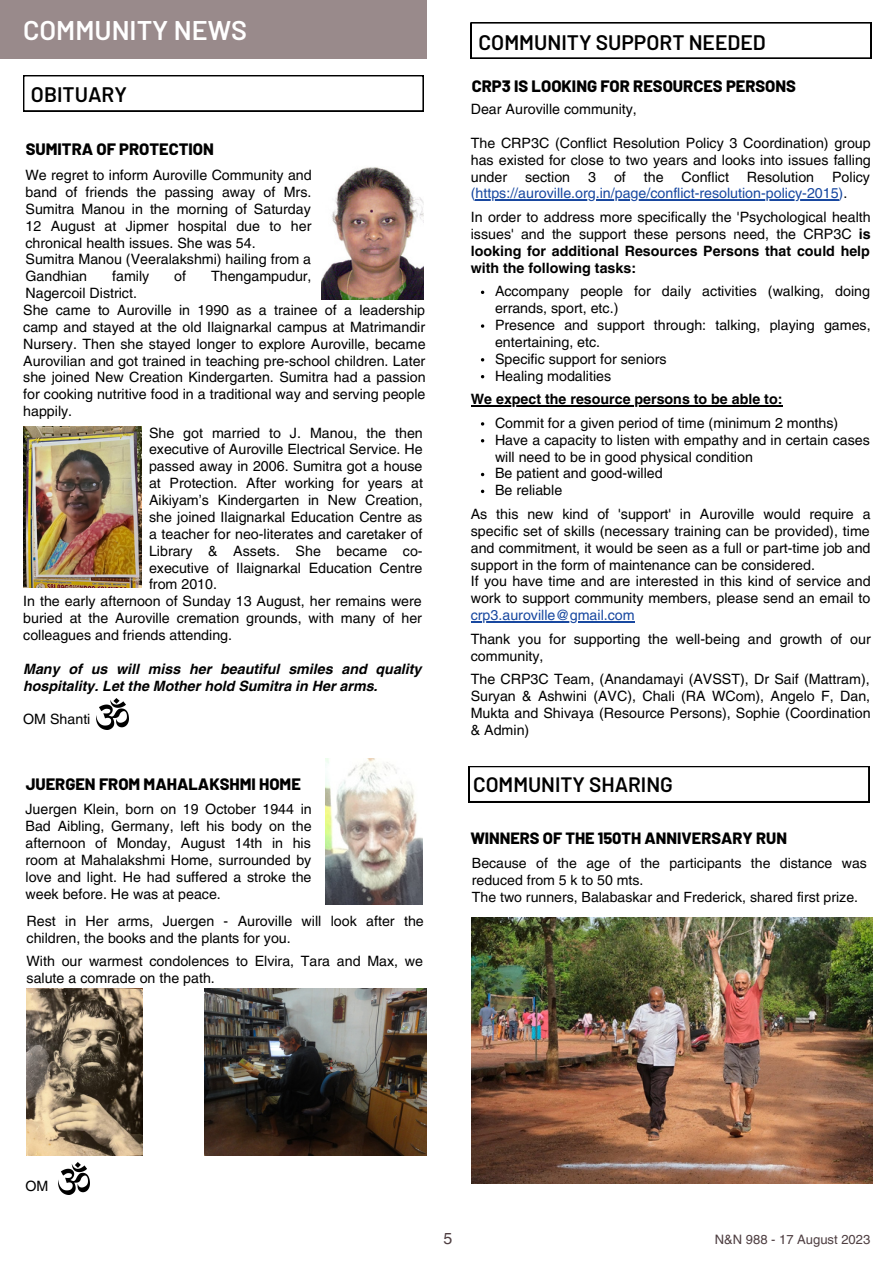
<style>
.page{position:relative;width:893px;height:1264px;background:#fff}
.page>*{position:absolute;margin:0;border:0;box-sizing:border-box;transform-origin:0 0}
.t1{font:600 27px "Barlow";color:#fff}
.t2{font:600 21px "Barlow";color:#000}
.t3{font:600 20.85px "Barlow";color:#000}
.t4{font:800 16.5px "Barlow";color:#000}
.t5{font:800 16.35px "Barlow";color:#000}
.t6{font:16.05px "Helvetica LT Pro";color:#4e3e41}
.t7{font:14.25px/16.8px "Helvetica LT Pro";color:#000;text-align:justify}
.t8{font:italic 700 14.25px/16.8px "Helvetica LT Pro";color:#000}
.t9{font:14.25px/16.8px "Helvetica LT Pro";color:#1848a0}
.t10{font:700 14.25px "Helvetica LT Pro";color:#000}
.t11{font:14.1px/16.8px "Helvetica LT Pro";color:#000}
.t12{font:13.05px "Helvetica LT Pro";color:#4e3e41}
.s1{color:#000}
.s2{font-weight:700}
.s3{color:#1848a0}
</style>
<div class="page">
<svg style="left:471px;top:22px;width:400px;height:36px"></svg>
<svg style="left:481px;top:324px;width:3px;height:4px"></svg>
<hr style="left:475px;top:199px;width:363px;height:2px;background:#1848a0">
<hr style="left:471px;top:405px;width:311px;height:1px;background:#000">
<hr style="left:471px;top:621px;width:163px;height:1px;background:#1848a0">
<div style="left:0;top:0;width:426px;height:58px;background:#998a8b"></div>
<img style="left:58px;top:1162px;width:32px;height:32px">
<img style="left:325px;top:758px;width:97px;height:146px">
<img style="left:204px;top:988px;width:222px;height:167px">
<img style="left:27px;top:988px;width:115px;height:167px">
<svg style="left:23px;top:75px;width:400px;height:36px"></svg>
<img style="left:97px;top:698px;width:31px;height:31px">
<img style="left:321px;top:167px;width:102px;height:132px">
<img style="left:23px;top:426px;width:118px;height:161px">
<svg style="left:469px;top:766px;width:400px;height:36px"></svg>
<img style="left:472px;top:917px;width:400px;height:266px">
<p class="t1" style="left:23px;top:13px;width:225px">COMMUNITY NEWS</p>
<p class="t2" style="left:31px;top:81px;width:98px">OBITUARY</p>
<p class="t4" style="left:26px;top:139px;width:189px">SUMITRA OF PROTECTION</p>
<p class="t7" style="left:25px;top:168px;width:288px">We regret to inform Auroville Community and band of friends the passing away of Mrs.<br>Sumitra Manou in the morning of Saturday 12 August at Jipmer hospital due to her chronical health issues. She was 54.</p>
<p class="t7" style="left:25px;top:252px;width:287px">Sumitra Manou (Veeralakshmi) hailing from a<br>Gandhian</p>
<p class="t7" style="left:112px;top:269px;width:39px">family</p>
<p class="t7" style="left:174px;top:269px;width:13px">of</p>
<p class="t7" style="left:211px;top:269px;width:102px">Thengampudur,</p>
<p class="t7" style="left:25px;top:286px;width:113px">Nagercoil District.</p>
<p class="t7" style="left:23px;top:303px;width:404px">She came to Auroville in 1990 as a trainee of a leadership camp and stayed at the old Ilaignarkal campus at Matrimandir Nursery. Then she stayed longer to explore Auroville, became Aurovilian and got trained in teaching pre-school children. Later she joined New Creation Kindergarten. Sumitra had a passion for cooking nutritive food in a traditional way and serving people happily.</p>
<p class="t7" style="left:149px;top:425px;width:276px">She got married to J. Manou, the then executive of Auroville Electrical Service. He passed away in 2006. Sumitra got a house at Protection. After working for years at Aikiyam’s Kindergarten in New Creation, she joined Ilaignarkal Education Centre as a teacher for neo-literates and caretaker of Library &amp; Assets. She became co&shy;executive of Ilaignarkal Education Centre from 2010.</p>
<p class="t7" style="left:23px;top:594px;width:400px">In the early afternoon of Sunday 13 August, her remains were buried at the Auroville cremation grounds, with many of her colleagues and friends attending.</p>
<p class="t8" style="left:23px;top:661px;width:400px">Many of us will miss her beautiful smiles and quality hospitality. Let the Mother hold Sumitra in Her arms.</p>
<p class="t7" style="left:23px;top:712px;width:69px">OM Shanti</p>
<p class="t4" style="left:26px;top:773px;width:276px">JUERGEN FROM MAHALAKSHMI HOME</p>
<p class="t7" style="left:25px;top:802px;width:288px">Juergen Klein, born on 19 October 1944 in Bad Aibling, Germany, left his body on the afternoon of Monday, August 14th in his room at Mahalakshmi Home, surrounded by love and light. He had suffered a stroke the week before. He was at peace.</p>
<p class="t7" style="left:27px;top:913px;width:399px">Rest in Her arms, Juergen - Auroville will look after the children, the books and the plants for you.</p>
<p class="t7" style="left:27px;top:954px;width:398px">With our warmest condolences to Elvira, Tara and Max, we salute a comrade on the path.</p>
<p class="t2" style="left:478px;top:29px;width:289px">COMMUNITY SUPPORT NEEDED</p>
<p class="t4" style="left:472px;top:75px;width:326px">CRP3 IS LOOKING FOR RESOURCES PERSONS</p>
<p class="t7" style="left:471px;top:102px;width:168px">Dear Auroville community,</p>
<p class="t7" style="left:471px;top:136px;width:401px">The CRP3C (Conflict Resolution Policy 3 Coordination) group has existed for close to two years and looks into issues falling under</p>
<p class="t7" style="left:525px;top:169px;width:47px">section</p>
<p class="t7" style="left:588px;top:169px;width:9px">3</p>
<p class="t7" style="left:614px;top:169px;width:13px">of</p>
<p class="t7" style="left:643px;top:169px;width:21px">the</p>
<p class="t7" style="left:681px;top:169px;width:49px">Conflict</p>
<p class="t7" style="left:746px;top:169px;width:69px">Resolution</p>
<p class="t9" style="left:471px;top:169px;width:401px;text-indent:361px"><span class="s1">Policy </span>(https://auroville.org.in/page/conflict-resolution-policy-2015)<span class="s1">.</span></p>
<p class="t7" style="left:471px;top:210px;width:401px">In order to address more specifically the 'Psychological health issues' and the support these persons need, the CRP3C <span class="s2">is looking for additional Resources Persons that could help with the following tasks:</span></p>
<p class="t7" style="left:495px;top:284px;width:376px">Accompany people for daily activities (walking, doing errands, sport, etc.)</p>
<p class="t7" style="left:495px;top:318px;width:377px">Presence and support through: talking, playing games, entertaining, etc.</p>
<p class="t7" style="left:495px;top:352px;width:173px">Specific support for seniors</p>
<p class="t7" style="left:495px;top:368px;width:118px">Healing modalities</p>
<p class="t7" style="left:495px;top:416px;width:345px">Commit for a given period of time (minimum 2 months)</p>
<p class="t7" style="left:495px;top:432px;width:376px">Have a capacity to listen with empathy and in certain cases will need to be in good physical condition</p>
<p class="t7" style="left:495px;top:466px;width:169px">Be patient and good-willed</p>
<p class="t7" style="left:495px;top:483px;width:69px">Be reliable</p>
<p class="t10" style="left:471px;top:394px;width:313px">We expect the resource persons to be able to:</p>
<p class="t7" style="left:471px;top:507px;width:401px">As this new kind of 'support' in Auroville would require a specific set of skills (necessary training can be provided), time and commitment, it would be seen as a full or part-time job and support in the form of maintenance can be considered.</p>
<p class="t7" style="left:471px;top:574px;width:401px">If you have time and are interested in this kind of service and work to support community members, please send an email to <span class="s3">crp3.auroville@gmail.com</span></p>
<p class="t7" style="left:471px;top:631px;width:401px">Thank you for supporting the well-being and growth of our community,</p>
<p class="t7" style="left:471px;top:672px;width:401px">The CRP3C Team, (Anandamayi (AVSST), Dr Saif (Mattram), Suryan &amp; Ashwini (AVC), Chali (RA WCom), Angelo F, Dan, Mukta and Shivaya (Resource Persons), Sophie (Coordination &amp; Admin)</p>
<p class="t3" style="left:473px;top:770px;width:201px">COMMUNITY SHARING</p>
<p class="t5" style="left:471px;top:827px;width:318px">WINNERS OF THE 150TH ANNIVERSARY RUN</p>
<p class="t11" style="left:472px;top:856px;width:396px">Because of the age of the participants the distance was reduced from 5 k to 50 mts.</p>
<p class="t11" style="left:472px;top:890px;width:387px">The two runners, Balabaskar and Frederick, shared first prize.</p>
<p class="t7" style="left:25px;top:1178px;width:24px">OM</p>
<p class="t6" style="left:443px;top:1232px;width:10px">5</p>
<p class="t12" style="left:714px;top:1234px;width:157px">N&amp;N 988 - 17 August 2023</p>
</div>
